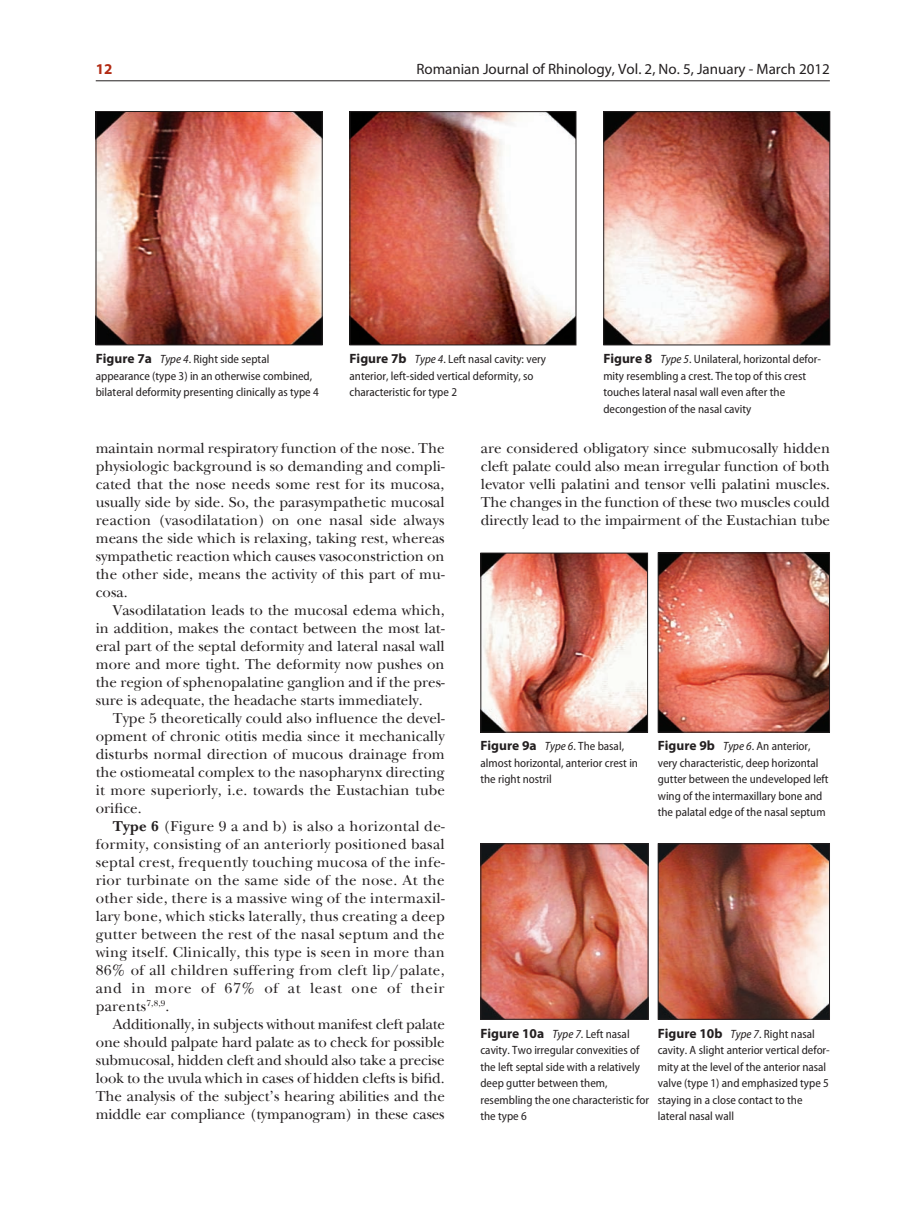
<style>
.page{position:relative;width:915px;height:1212px;background:#fff}
.page>*{position:absolute;margin:0;border:0;box-sizing:border-box;transform-origin:0 0}
.t1{font:15px/18px "Baskerville Std RO";color:#231f20;text-align:justify}
.t2{font:15px "Myriad Pro";color:#231f20}
.t3{font:700 15px "Myriad Pro";color:#b22b14}
.t4{font:semi-condensed 12px/16.5px "Myriad Pro";color:#231f20}
.s1{font-weight:700;font-stretch:normal;font-size:13.5px}
.s2{font-style:italic}
.s3{font-weight:700}
</style>
<div class="page">
<hr style="left:96px;top:80px;width:733px;height:1px;background:#231f20">
<img style="left:98px;top:113px;width:222px;height:230px">
<div style="left:96px;top:111px;width:226px;height:234px;border:1px solid #231f20"></div>
<img style="left:482px;top:555px;width:163px;height:175px">
<div style="left:480px;top:553px;width:167px;height:179px;border:1px solid #231f20"></div>
<img style="left:351px;top:113px;width:223px;height:230px">
<div style="left:349px;top:111px;width:227px;height:234px;border:1px solid #231f20"></div>
<img style="left:659px;top:554px;width:168px;height:176px">
<div style="left:657px;top:552px;width:172px;height:180px;border:1px solid #231f20"></div>
<img style="left:605px;top:113px;width:222px;height:230px">
<div style="left:603px;top:111px;width:226px;height:234px;border:1px solid #231f20"></div>
<img style="left:482px;top:845px;width:164px;height:173px">
<div style="left:480px;top:843px;width:168px;height:177px;border:1px solid #231f20"></div>
<img style="left:659px;top:845px;width:168px;height:173px">
<div style="left:657px;top:843px;width:172px;height:177px;border:1px solid #231f20"></div>
<p class="t3" style="left:96px;top:61px;width:18px">12</p>
<p class="t2" style="left:416px;top:61px;width:415px">Romanian Journal of Rhinology, Vol. 2, No. 5, January - March 2012</p>
<p class="t4" style="left:96px;top:351px;width:224px"><span class="s1">Figure 7a</span> <span class="s2">Type 4</span>. Right side septal appearance (type 3) in an otherwise combined, bilateral deformity presenting clinically as type 4</p>
<p class="t4" style="left:349px;top:351px;width:198px"><span class="s1">Figure 7b</span> <span class="s2">Type 4</span>. Left nasal cavity: very anterior, left-sided vertical deformity, so characteristic for type 2</p>
<p class="t4" style="left:603px;top:351px;width:219px"><span class="s1">Figure 8</span> <span class="s2">Type 5</span>. Unilateral, horizontal defor&shy;mity resembling a crest. The top of this crest touches lateral nasal wall even after the decongestion of the nasal cavity</p>
<p class="t1" style="left:96px;top:440px;width:350px">maintain normal respiratory function of the nose. The physiologic background is so demanding and compli&shy;cated that the nose needs some rest for its mucosa, usually side by side. So, the parasympathetic mucosal reaction (vasodilatation) on one nasal side always means the side which is relaxing, taking rest, whereas sympathetic reaction which causes vasoconstriction on the other side, means the activity of this part of mu&shy;cosa.</p>
<p class="t1" style="left:96px;top:602px;width:350px;text-indent:17px">Vasodilatation leads to the mucosal edema which, in addition, makes the contact between the most lat&shy;eral part of the septal deformity and lateral nasal wall more and more tight. The deformity now pushes on the region of sphenopalatine ganglion and if the pres&shy;sure is adequate, the headache starts immediately.</p>
<p class="t1" style="left:96px;top:710px;width:350px;text-indent:17px">Type 5 theoretically could also influence the devel&shy;opment of chronic otitis media since it mechanically disturbs normal direction of mucous drainage from the ostiomeatal complex to the nasopharynx directing it more superiorly, i.e. towards the Eustachian tube orifice.</p>
<p class="t1" style="left:96px;top:818px;width:350px;text-indent:17px"><span class="s3">Type 6</span> (Figure 9 a and b) is also a horizontal de&shy;formity, consisting of an anteriorly positioned basal septal crest, frequently touching mucosa of the infe&shy;rior turbinate on the same side of the nose. At the other side, there is a massive wing of the intermaxil&shy;lary bone, which sticks laterally, thus creating a deep gutter between the rest of the nasal septum and the wing itself. Clinically, this type is seen in more than 86% of all children suffering from cleft lip/palate, and in more of 67% of at least one of their parents<sup>7,8,9</sup>.</p>
<p class="t1" style="left:96px;top:1016px;width:350px;text-indent:17px">Additionally, in subjects without manifest cleft palate one should palpate hard palate as to check for possible submucosal, hidden cleft and should also take a precise look to the uvula which in cases of hidden clefts is bifid.<br>The analysis of the subject’s hearing abilities and the middle ear compliance (tympanogram) in these cases</p>
<p class="t1" style="left:480px;top:440px;width:350px">are considered obligatory since submucosally hidden cleft palate could also mean irregular function of both levator velli palatini and tensor velli palatini muscles.<br>The changes in the function of these two muscles could directly lead to the impairment of the Eustachian tube</p>
<p class="t4" style="left:480px;top:738px;width:159px"><span class="s1">Figure 9a</span> <span class="s2">Type 6</span>. The basal, almost horizontal, anterior crest in the right nostril</p>
<p class="t4" style="left:657px;top:738px;width:172px"><span class="s1">Figure 9b</span> <span class="s2">Type 6</span>. An anterior, very characteristic, deep horizontal gutter between the undeveloped left wing of the intermaxillary bone and the palatal edge of the nasal septum</p>
<p class="t4" style="left:480px;top:1026px;width:170px"><span class="s1">Figure 10a</span> <span class="s2">Type 7</span>. Left nasal cavity. Two irregular convexities of the left septal side with a relatively deep gutter between them, resembling the one characteristic for the type 6</p>
<p class="t4" style="left:657px;top:1026px;width:173px"><span class="s1">Figure 10b</span> <span class="s2">Type 7</span>. Right nasal cavity. A slight anterior vertical defor&shy;mity at the level of the anterior nasal valve (type 1) and emphasized type 5 staying in a close contact to the lateral nasal wall</p>
</div>
